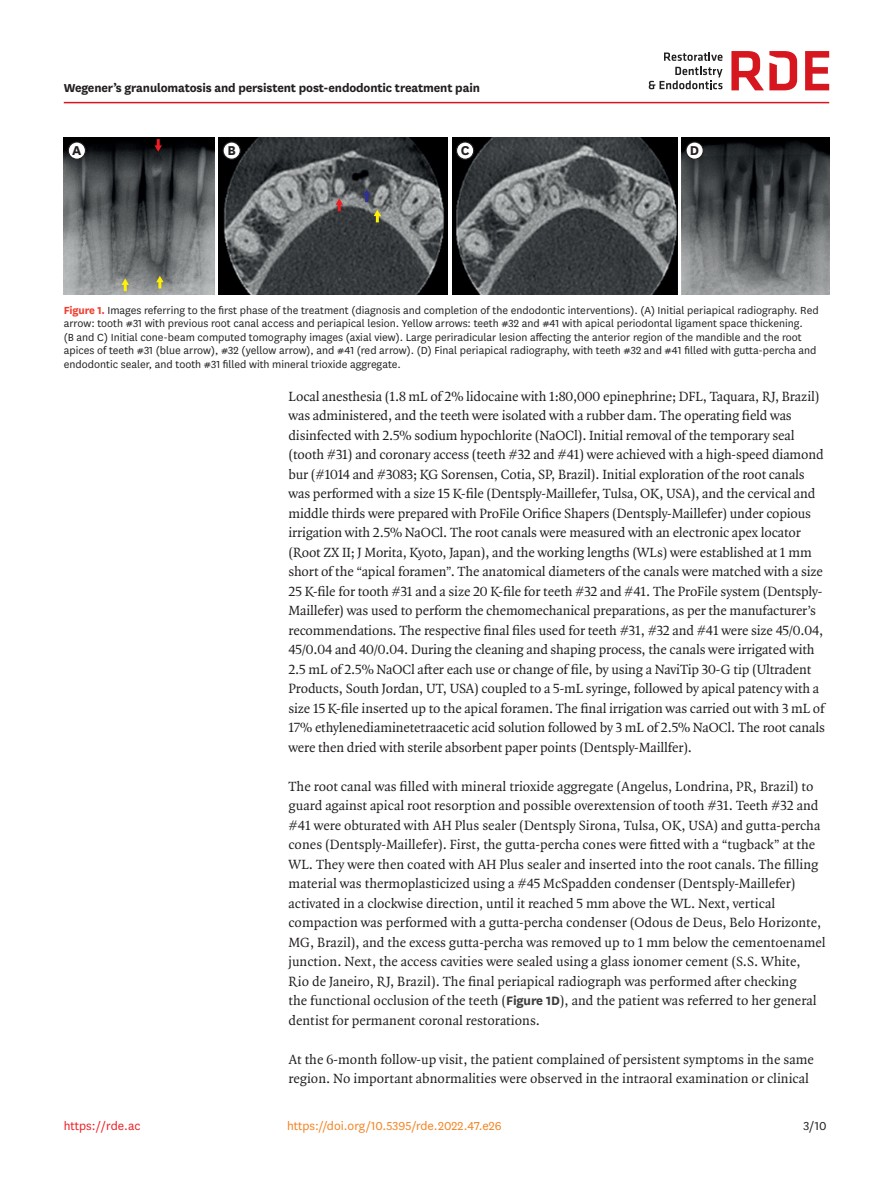
<style>
.page{position:relative;width:893px;height:1191px;background:#fff}
.page>*{position:absolute;margin:0;border:0;box-sizing:border-box;transform-origin:0 0}
.t1{font:700 15px "National";color:#231f20}
.body_p{font:14.25px/19.5px "Quadraat OT";letter-spacing:-.005em;color:#231f20}
.alt-title-type{font:700 13.5px "National";letter-spacing:-.01em;color:#231f20}
.doi_running_footer{font:13.5px "National";color:#f58220}
.t2{font:13.5px "National";color:#ee1d23}
.t3{font:13.5px "National";color:#231f20}
.fig_caption{font:12px/13.5px "National";color:#231f20}
.s1{font-weight:700;color:#ef3e2e}
.s2{font-family:"National";font-weight:700;color:#3e3e3f}
</style>
<div class="page">
<hr style="left:64px;top:102px;width:765px;height:1px;background:#d7171f">
<svg style="left:649px;top:52px;width:73px;height:37px"></svg>
<svg style="left:805px;top:51px;width:24px;height:39px"></svg>
<svg style="left:731px;top:51px;width:66px;height:39px"></svg>
<img style="left:219px;top:137px;width:229px;height:157px">
<img style="left:452px;top:137px;width:225px;height:157px">
<img style="left:681px;top:137px;width:148px;height:157px">
<img style="left:64px;top:137px;width:150px;height:157px">
<div style="left:223px;top:142px;width:17px;height:17px;background:#fff;border-radius:50%"></div>
<div style="left:222px;top:141px;width:19px;height:19px;border:1px solid #231f20;border-radius:50%"></div>
<div style="left:457px;top:142px;width:17px;height:17px;background:#fff;border-radius:50%"></div>
<div style="left:456px;top:141px;width:18px;height:19px;border:1px solid #231f20;border-radius:50%"></div>
<div style="left:686px;top:142px;width:17px;height:17px;background:#fff;border-radius:50%"></div>
<div style="left:685px;top:141px;width:19px;height:19px;border:1px solid #231f20;border-radius:50%"></div>
<div style="left:68px;top:142px;width:17px;height:17px;background:#fff;border-radius:50%"></div>
<div style="left:68px;top:141px;width:18px;height:19px;border:1px solid #231f20;border-radius:50%"></div>
<svg style="left:121px;top:278px;width:8px;height:13px"></svg>
<svg style="left:156px;top:276px;width:8px;height:12px"></svg>
<svg style="left:374px;top:210px;width:7px;height:12px"></svg>
<svg style="left:363px;top:189px;width:7px;height:13px"></svg>
<svg style="left:335px;top:198px;width:8px;height:13px"></svg>
<svg style="left:154px;top:139px;width:8px;height:13px"></svg>
<p class="alt-title-type" style="left:64px;top:78px;width:418px">Wegener’s granulomatosis and persistent post-endodontic treatment pain</p>
<p class="t1" style="left:72px;top:139px;width:11px">A</p>
<p class="t1" style="left:227px;top:139px;width:10px">B</p>
<p class="t1" style="left:461px;top:139px;width:10px">C</p>
<p class="t1" style="left:690px;top:139px;width:11px">D</p>
<p class="fig_caption" style="left:64px;top:303px;width:756px"><span class="s1">Figure 1.</span> Images referring to the first phase of the treatment (diagnosis and completion of the endodontic interventions). (A) Initial periapical radiography. Red arrow: tooth #31 with previous root canal access and periapical lesion. Yellow arrows: teeth #32 and #41 with apical periodontal ligament space thickening.<br>(B and C) Initial cone-beam computed tomography images (axial view). Large periradicular lesion affecting the anterior region of the mandible and the root apices of teeth #31 (blue arrow), #32 (yellow arrow), and #41 (red arrow). (D) Final periapical radiography, with teeth #32 and #41 filled with gutta-percha and endodontic sealer, and tooth #31 filled with mineral trioxide aggregate.</p>
<p class="body_p" style="left:289px;top:386px;width:538px">Local anesthesia (1.8 mL of 2% lidocaine with 1:80,000 epinephrine; DFL, Taquara, RJ, Brazil) was administered, and the teeth were isolated with a rubber dam. The operating field was disinfected with 2.5% sodium hypochlorite (NaOCl). Initial removal of the temporary seal (tooth #31) and coronary access (teeth #32 and #41) were achieved with a high-speed diamond bur (#1014 and #3083; KG Sorensen, Cotia, SP, Brazil). Initial exploration of the root canals was performed with a size 15 K-file (Dentsply-Maillefer, Tulsa, OK, USA), and the cervical and middle thirds were prepared with ProFile Orifice Shapers (Dentsply-Maillefer) under copious irrigation with 2.5% NaOCl. The root canals were measured with an electronic apex locator (Root ZX II; J Morita, Kyoto, Japan), and the working lengths (WLs) were established at 1 mm short of the “apical foramen”. The anatomical diameters of the canals were matched with a size 25 K-file for tooth #31 and a size 20 K-file for teeth #32 and #41. The ProFile system (Dentsply-Maillefer) was used to perform the chemomechanical preparations, as per the manufacturer’s recommendations. The respective final files used for teeth #31, #32 and #41 were size 45/0.04, 45/0.04 and 40/0.04. During the cleaning and shaping process, the canals were irrigated with 2.5 mL of 2.5% NaOCl after each use or change of file, by using a NaviTip 30-G tip (Ultradent Products, South Jordan, UT, USA) coupled to a 5-mL syringe, followed by apical patency with a size 15 K-file inserted up to the apical foramen. The final irrigation was carried out with 3 mL of 17% ethylenediaminetetraacetic acid solution followed by 3 mL of 2.5% NaOCl. The root canals were then dried with sterile absorbent paper points (Dentsply-Maillfer).</p>
<p class="body_p" style="left:289px;top:776px;width:538px">The root canal was filled with mineral trioxide aggregate (Angelus, Londrina, PR, Brazil) to guard against apical root resorption and possible overextension of tooth #31. Teeth #32 and #41 were obturated with AH Plus sealer (Dentsply Sirona, Tulsa, OK, USA) and gutta-percha cones (Dentsply-Maillefer). First, the gutta-percha cones were fitted with a “tugback” at the WL. They were then coated with AH Plus sealer and inserted into the root canals. The filling material was thermoplasticized using a #45 McSpadden condenser (Dentsply-Maillefer) activated in a clockwise direction, until it reached 5 mm above the WL. Next, vertical compaction was performed with a gutta-percha condenser (Odous de Deus, Belo Horizonte, MG, Brazil), and the excess gutta-percha was removed up to 1 mm below the cementoenamel junction. Next, the access cavities were sealed using a glass ionomer cement (S.S. White,<br>Rio de Janeiro, RJ, Brazil). The final periapical radiograph was performed after checking<br>the functional occlusion of the teeth (<span class="s2">Figure 1D</span>), and the patient was referred to her general dentist for permanent coronal restorations.</p>
<p class="body_p" style="left:289px;top:1049px;width:527px">At the 6-month follow-up visit, the patient complained of persistent symptoms in the same region. No important abnormalities were observed in the intraoral examination or clinical</p>
<p class="doi_running_footer" style="left:287px;top:1116px;width:216px">https://doi.org/10.5395/rde.2022.47.e26</p>
<p class="t2" style="left:64px;top:1116px;width:78px">https://rde.ac</p>
<p class="t3" style="left:803px;top:1116px;width:25px">3/10</p>
</div>
